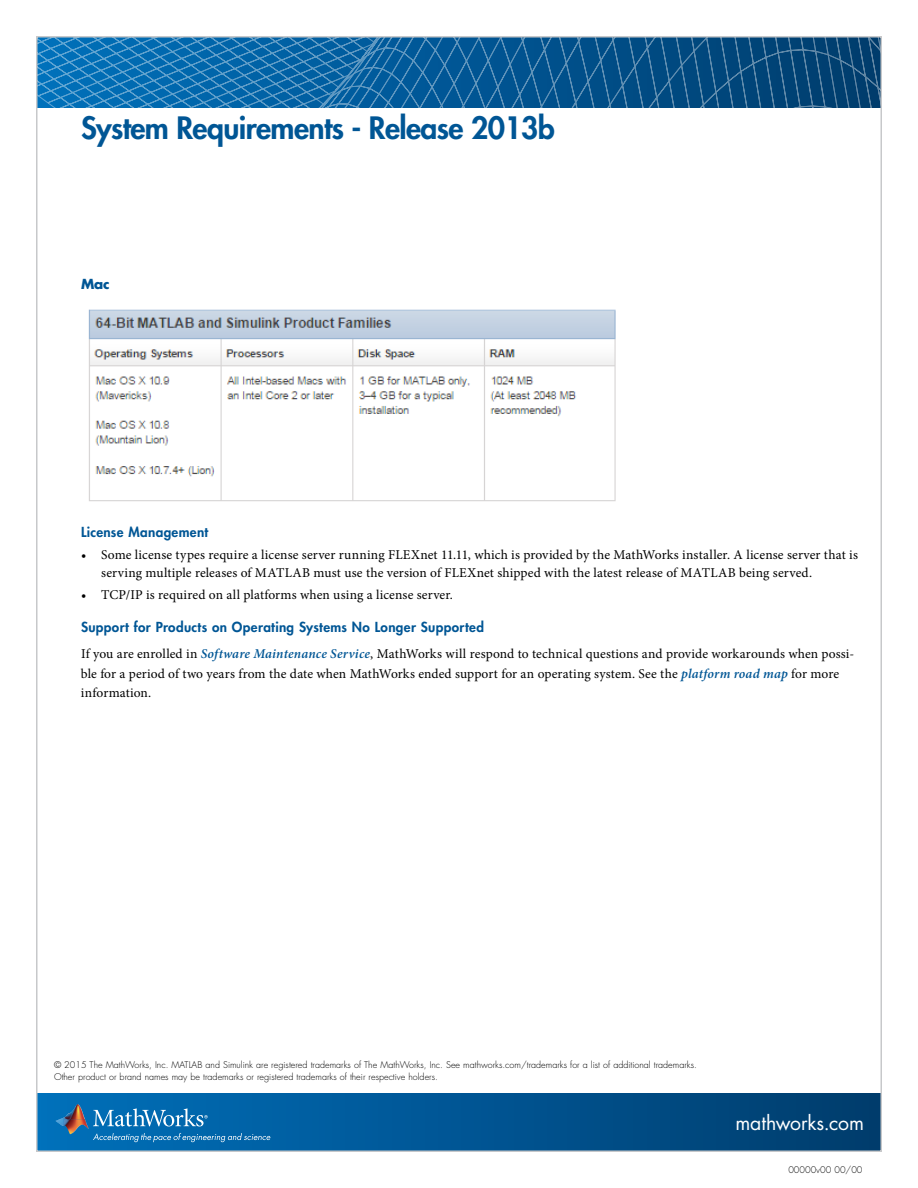
<style>
.page{position:relative;width:918px;height:1188px;background:#fff}
.page>*{position:absolute;margin:0;border:0;box-sizing:border-box;transform-origin:0 0}
.t1{font:800 30px "Futura Std";letter-spacing:-.02em;color:#005695}
.t2{font:19.5px "Futura Std";letter-spacing:-.005em;color:#fff}
.t3{font:13.5px/19.5px "Minion Pro";letter-spacing:.01em;color:#000}
.t4{font:800 13.5px "Futura Std";letter-spacing:.025em;color:#005695}
.t5{font:700 13.5px "Futura Std";color:#005695}
.t6{font:300 9px/11.2px "Futura Std";color:#000}
.s1{font-weight:600;font-style:italic;color:#005695}
</style>
<div class="page">
<div style="left:37px;top:1094px;width:844px;height:57px;background:linear-gradient(to right,#0070bb,#003c6d)"></div>
<svg style="left:39px;top:39px;width:384px;height:69px;background:#1872b1"></svg>
<svg style="left:423px;top:39px;width:25px;height:69px;background:#0e609c"></svg>
<svg style="left:448px;top:39px;width:16px;height:69px"></svg>
<svg style="left:464px;top:39px;width:415px;height:69px;background:#0d5286"></svg>
<img style="left:64px;top:1104px;width:21px;height:15px">
<svg style="left:56px;top:1118px;width:8px;height:8px"></svg>
<img style="left:64px;top:1119px;width:25px;height:15px">
<svg style="left:93px;top:1133px;width:177px;height:9px;background:#2d82bb"></svg>
<svg style="left:93px;top:1108px;width:115px;height:19px;background:#3e8dc2"></svg>
<img style="left:88px;top:309px;width:528px;height:193px">
<h1 class="t1" style="left:81px;top:109px;width:475px">System Requirements - Release 2013b</h1>
<p class="t5" style="left:81px;top:275px;width:30px">Mac</p>
<p class="t4" style="left:81px;top:523px;width:129px">License Management</p>
<p class="t3" style="left:101px;top:546px;width:758px;line-height:18px;text-indent:-20px">• Some license types require a license server running FLEXnet 11.11, which is provided by the MathWorks installer. A license server that is serving multiple releases of MATLAB must use the version of FLEXnet shipped with the latest release of MATLAB being served.</p>
<p class="t3" style="left:81px;top:585px;width:374px">• TCP/IP is required on all platforms when using a license server.</p>
<p class="t4" style="left:81px;top:619px;width:405px">Support for Products on Operating Systems No Longer Supported</p>
<p class="t3" style="left:81px;top:644px;width:775px">If you are enrolled in <span class="s1">Software Maintenance Service</span>, MathWorks will respond to technical questions and provide workarounds when possi&shy;ble for a period of two years from the date when MathWorks ended support for an operating system. See the <span class="s1">platform road map</span> for more information.</p>
<p class="t6" style="left:54px;top:1060px;width:644px">© 2015 The MathWorks, Inc. MATLAB and Simulink are registered trademarks of The MathWorks, Inc. See mathworks.com/trademarks for a list of additional trademarks.<br>Other product or brand names may be trademarks or registered trademarks of their respective holders.</p>
<h2 class="t2" style="left:735px;top:1110px;width:130px">mathworks.com</h2>
<p class="t6" style="left:788px;top:1165px;width:76px">00000v00 00/00</p>
</div>
